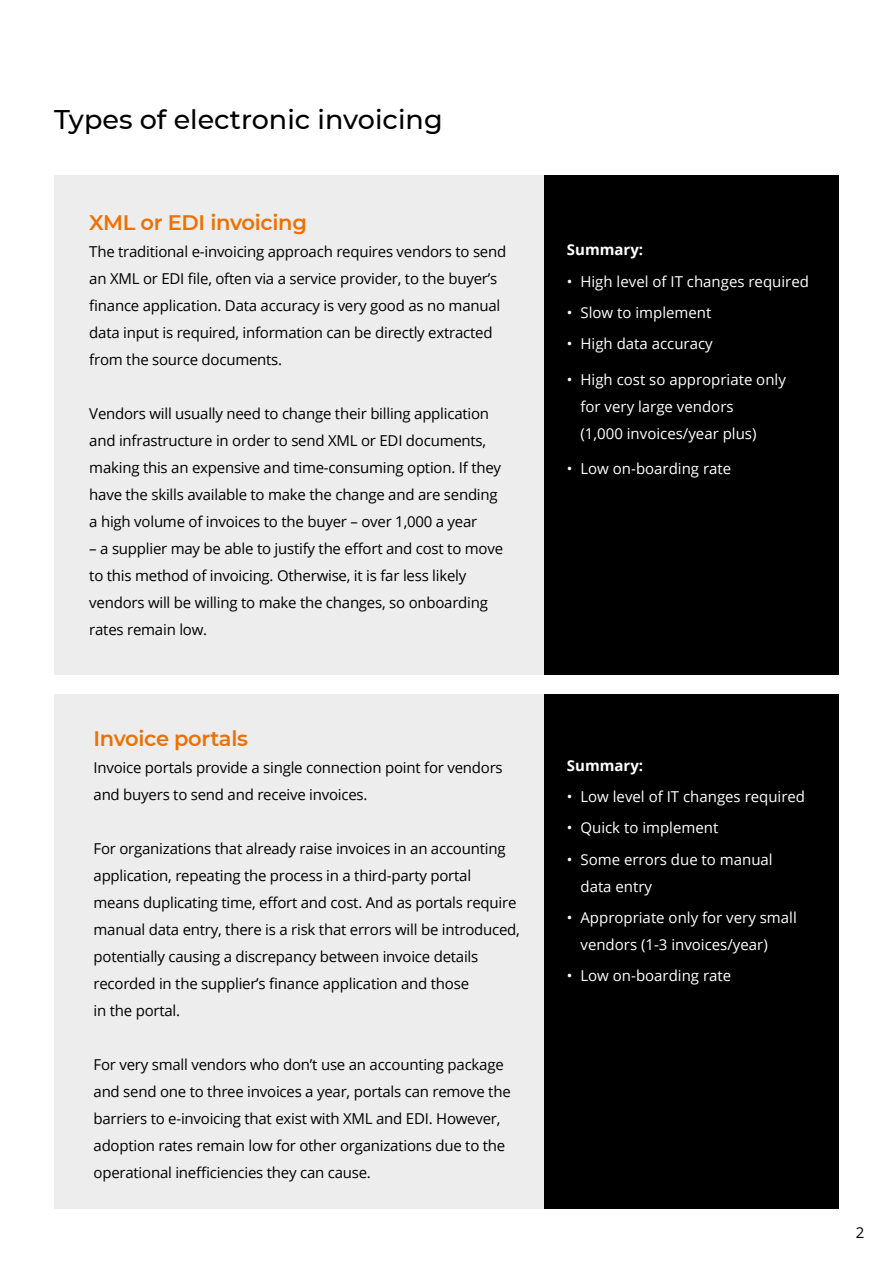
<style>
.page{position:relative;width:893px;height:1263px;background:#fff}
.page>*{position:absolute;margin:0;border:0;box-sizing:border-box;transform-origin:0 0}
.t1{font:500 27px "Montserrat";color:#000}
.t2{font:600 21px "Montserrat";letter-spacing:-.015em;color:#ed7004}
.t3{font:15px/27px "Open Sans";letter-spacing:-.015em;color:#000}
.t4{font:15px/27px "Open Sans";color:#fff}
.t5{font:700 15px "Open Sans";color:#fff}
</style>
<div class="page">
<div style="left:54px;top:694px;width:784px;height:515px;background:#ededed"></div>
<div style="left:544px;top:694px;width:294px;height:515px;background:#000"></div>
<div style="left:54px;top:175px;width:785px;height:499px;background:#ededed"></div>
<div style="left:544px;top:175px;width:294px;height:499px;background:#000"></div>
<h1 class="t1" style="left:54px;top:101px;width:390px">Types of electronic invoicing</h1>
<h2 class="t2" style="left:89px;top:207px;width:219px">XML or EDI invoicing</h2>
<p class="t3" style="left:89px;top:237px;width:418px">The traditional e-invoicing approach requires vendors to send an XML or EDI file, often via a service provider, to the buyer’s finance application. Data accuracy is very good as no manual data input is required, information can be directly extracted from the source documents.</p>
<p class="t3" style="left:89px;top:399px;width:413px">Vendors will usually need to change their billing application and infrastructure in order to send XML or EDI documents, making this an expensive and time-consuming option. If they have the skills available to make the change and are sending a high volume of invoices to the buyer – over 1,000 a year</p>
<p class="t3" style="left:89px;top:534px;width:415px">– a supplier may be able to justify the effort and cost to move to this method of invoicing. Otherwise, it is far less likely vendors will be willing to make the changes, so onboarding rates remain low.</p>
<h2 class="t2" style="left:94px;top:724px;width:156px">Invoice portals</h2>
<p class="t3" style="left:94px;top:754px;width:411px">Invoice portals provide a single connection point for vendors and buyers to send and receive invoices.</p>
<p class="t3" style="left:94px;top:835px;width:428px">For organizations that already raise invoices in an accounting application, repeating the process in a third-party portal means duplicating time, effort and cost. And as portals require manual data entry, there is a risk that errors will be introduced, potentially causing a discrepancy between invoice details recorded in the supplier’s finance application and those<br>in the portal.</p>
<p class="t3" style="left:94px;top:1051px;width:419px">For very small vendors who don’t use an accounting package and send one to three invoices a year, portals can remove the barriers to e-invoicing that exist with XML and EDI. However, adoption rates remain low for other organizations due to the operational inefficiencies they can cause.</p>
<p class="t5" style="left:567px;top:239px;width:78px">Summary:</p>
<p class="t4" style="left:567px;top:267px;width:243px">• High level of IT changes required</p>
<p class="t4" style="left:567px;top:298px;width:146px">• Slow to implement</p>
<p class="t4" style="left:567px;top:330px;width:147px">• High data accuracy</p>
<p class="t4" style="left:580px;top:365px;width:207px;text-indent:-14px">• High cost so appropriate only for very large vendors<br>(1,000 invoices/year plus)</p>
<p class="t4" style="left:567px;top:455px;width:166px">• Low on-boarding rate</p>
<p class="t5" style="left:567px;top:755px;width:78px">Summary:</p>
<p class="t4" style="left:567px;top:783px;width:240px">• Low level of IT changes required</p>
<p class="t4" style="left:567px;top:814px;width:153px">• Quick to implement</p>
<p class="t4" style="left:580px;top:845px;width:194px;text-indent:-14px">• Some errors due to manual data entry</p>
<p class="t4" style="left:580px;top:903px;width:218px;text-indent:-14px">• Appropriate only for very small vendors (1-3 invoices/year)</p>
<p class="t4" style="left:567px;top:962px;width:166px">• Low on-boarding rate</p>
<p class="t3" style="left:856px;top:1218px;width:10px">2</p>
</div>
